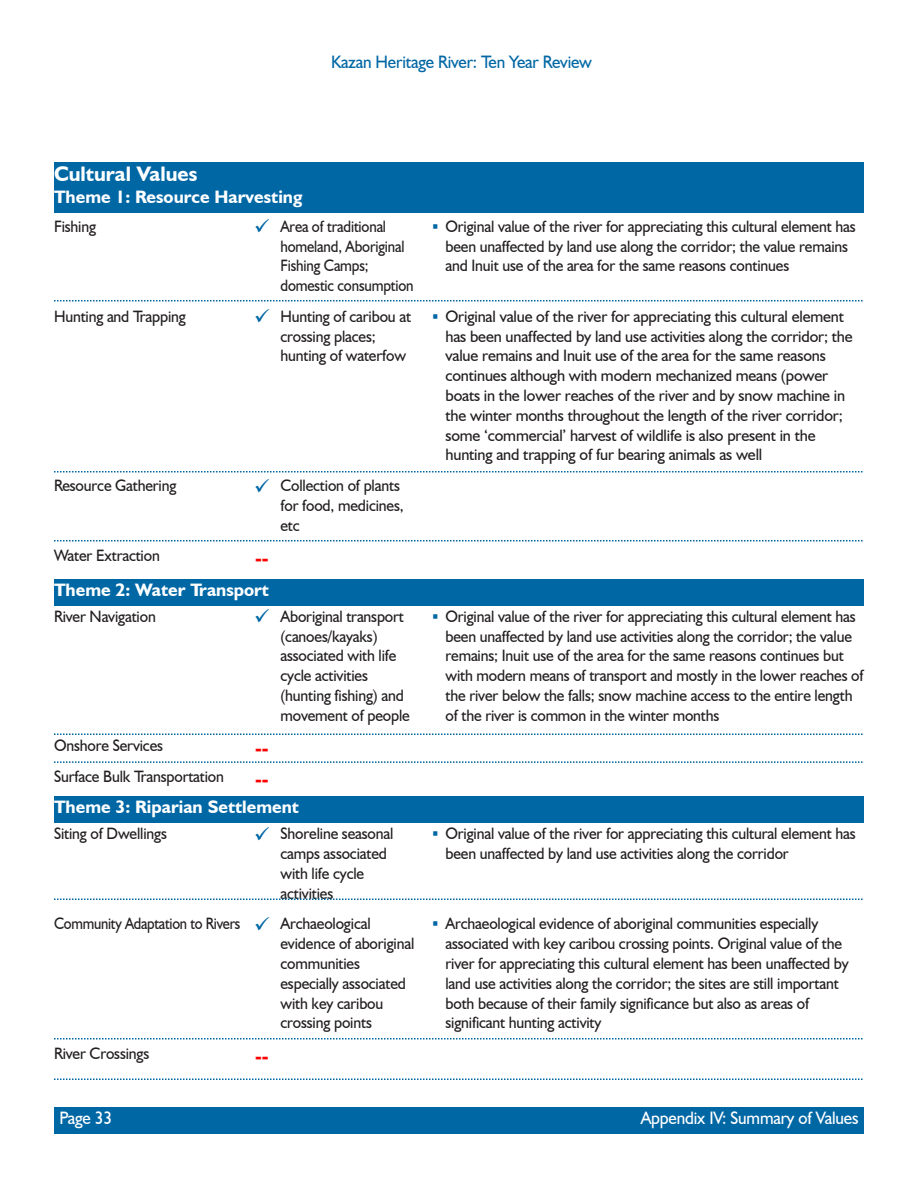
<style>
.page{position:relative;width:918px;height:1188px;background:#fff}
.page>*{position:absolute;margin:0;border:0;box-sizing:border-box;transform-origin:0 0}
.t1{font:700 21px "Humanist 521 BT";color:#fff}
.t2{font:700 21px/30.6px "Humanist 521 BT";color:#f00;scale:.95 1}
.t3{font:700 18px "Humanist 521 BT";color:#fff}
.t4{font:18px "Humanist 521 BT";letter-spacing:-.01em;color:#0067a5;scale:.95 1}
.t5{font:18px "Humanist 521 BT";letter-spacing:-.01em;color:#fff;scale:.95 1}
.t6{font:16.5px/19.8px "Humanist 521 BT";letter-spacing:-.01em;color:#231f20;scale:.95 1}
.t7{font:16.5px/19.8px "Humanist 521 BT";letter-spacing:-.01em;color:#231f20}
.t8{font:16.5px/19.8px "Humanist 521 BT";letter-spacing:-.01em;color:#231f20;scale:.9 1}
.t9{font:16.5px "Humanist 521 BT";letter-spacing:-.01em;color:#231f20;scale:.88 1}
.s1{color:#0067a5}
</style>
<div class="page">
<div style="left:54px;top:1107px;width:810px;height:27px;background:#0067a5"></div>
<div style="left:54px;top:162px;width:810px;height:51px;background:#0067a5"></div>
<svg style="left:54px;top:300px;width:809px;height:2px"></svg>
<svg style="left:54px;top:471px;width:809px;height:1px"></svg>
<svg style="left:54px;top:540px;width:809px;height:2px"></svg>
<div style="left:54px;top:579px;width:810px;height:27px;background:#0067a5"></div>
<svg style="left:54px;top:734px;width:809px;height:1px"></svg>
<svg style="left:54px;top:761px;width:809px;height:2px"></svg>
<div style="left:54px;top:796px;width:810px;height:28px;background:#0067a5"></div>
<svg style="left:54px;top:898px;width:809px;height:2px"></svg>
<svg style="left:54px;top:1038px;width:809px;height:2px"></svg>
<svg style="left:54px;top:1078px;width:809px;height:2px"></svg>
<p class="t4" style="left:331px;top:50px;width:276px">Kazan Heritage River: Ten Year Review</p>
<p class="t1" style="left:54px;top:161px;width:145px">Cultural Values</p>
<p class="t3" style="left:54px;top:186px;width:250px">Theme 1: Resource Harvesting</p>
<p class="t6" style="left:54px;top:216px;width:46px">Fishing</p>
<p class="t6" style="left:54px;top:306px;width:140px">Hunting and Trapping</p>
<p class="t8" style="left:280px;top:216px;width:150px">Area of traditional homeland, Aboriginal<br>Fishing Camps; domestic consumption</p>
<p class="t6" style="left:280px;top:306px;width:139px">Hunting of caribou at crossing places; hunting of waterfow</p>
<p class="t6" style="left:54px;top:475px;width:130px">Resource Gathering</p>
<p class="t6" style="left:54px;top:545px;width:113px">Water Extraction</p>
<p class="t2" style="left:255px;top:542px;width:16px">--</p>
<p class="t3" style="left:54px;top:579px;width:217px">Theme 2: Water Transport</p>
<p class="t6" style="left:54px;top:606px;width:109px">River Navigation</p>
<p class="t6" style="left:54px;top:730px;width:180px;line-height:30.6px">Onshore Services<br>Surface Bulk Transportation</p>
<p class="t2" style="left:255px;top:732px;width:16px">-- --</p>
<p class="t6" style="left:280px;top:475px;width:131px">Collection of plants for food, medicines, etc</p>
<p class="t6" style="left:280px;top:606px;width:138px">Aboriginal transport (canoes/kayaks) associated with life cycle activities (hunting fishing) and movement of people</p>
<p class="t3" style="left:54px;top:796px;width:247px">Theme 3: Riparian Settlement</p>
<p class="t6" style="left:54px;top:823px;width:120px">Siting of Dwellings</p>
<p class="t9" style="left:54px;top:914px;width:213px">Community Adaptation to Rivers</p>
<p class="t6" style="left:54px;top:1043px;width:102px">River Crossings</p>
<p class="t2" style="left:255px;top:1040px;width:16px">--</p>
<p class="t6" style="left:280px;top:823px;width:120px">Shoreline seasonal camps associated with life cycle activities</p>
<p class="t6" style="left:280px;top:913px;width:142px">Archaeological evidence of aboriginal communities especially associated with key caribou crossing points</p>
<p class="t5" style="left:59px;top:1106px;width:57px">Page 33</p>
<p class="t6" style="left:446px;top:216px;width:433px;text-indent:-14px"><span class="s1">▪</span> Original value of the river for appreciating this cultural element has been unaffected by land use along the corridor; the value remains and Inuit use of the area for the same reasons continues</p>
<p class="t7" style="left:446px;top:306px;width:409px;text-indent:-14px"><span class="s1">▪</span> Original value of the river for appreciating this cultural element has been unaffected by land use activities along the corridor; the value remains and Inuit use of the area for the same reasons continues although with modern mechanized means (power boats in the lower reaches of the river and by snow machine in the winter months throughout the length of the river corridor; some ‘commercial’ harvest of wildlife is also present in the hunting and trapping of fur bearing animals as well</p>
<p class="t6" style="left:446px;top:606px;width:442px;text-indent:-14px"><span class="s1">▪</span> Original value of the river for appreciating this cultural element has been unaffected by land use activities along the corridor; the value remains; Inuit use of the area for the same reasons continues but with modern means of transport and mostly in the lower reaches of the river below the falls; snow machine access to the entire length of the river is common in the winter months</p>
<p class="t6" style="left:446px;top:823px;width:433px;text-indent:-14px"><span class="s1">▪</span> Original value of the river for appreciating this cultural element has been unaffected by land use activities along the corridor</p>
<p class="t6" style="left:446px;top:913px;width:426px;text-indent:-14px"><span class="s1">▪</span> Archaeological evidence of aboriginal communities especially associated with key caribou crossing points. Original value of the river for appreciating this cultural element has been unaffected by land use activities along the corridor; the sites are still important both because of their family significance but also as areas of significant hunting activity</p>
<p class="t5" style="left:641px;top:1106px;width:231px">Appendix IV: Summary of Values</p>
</div>
